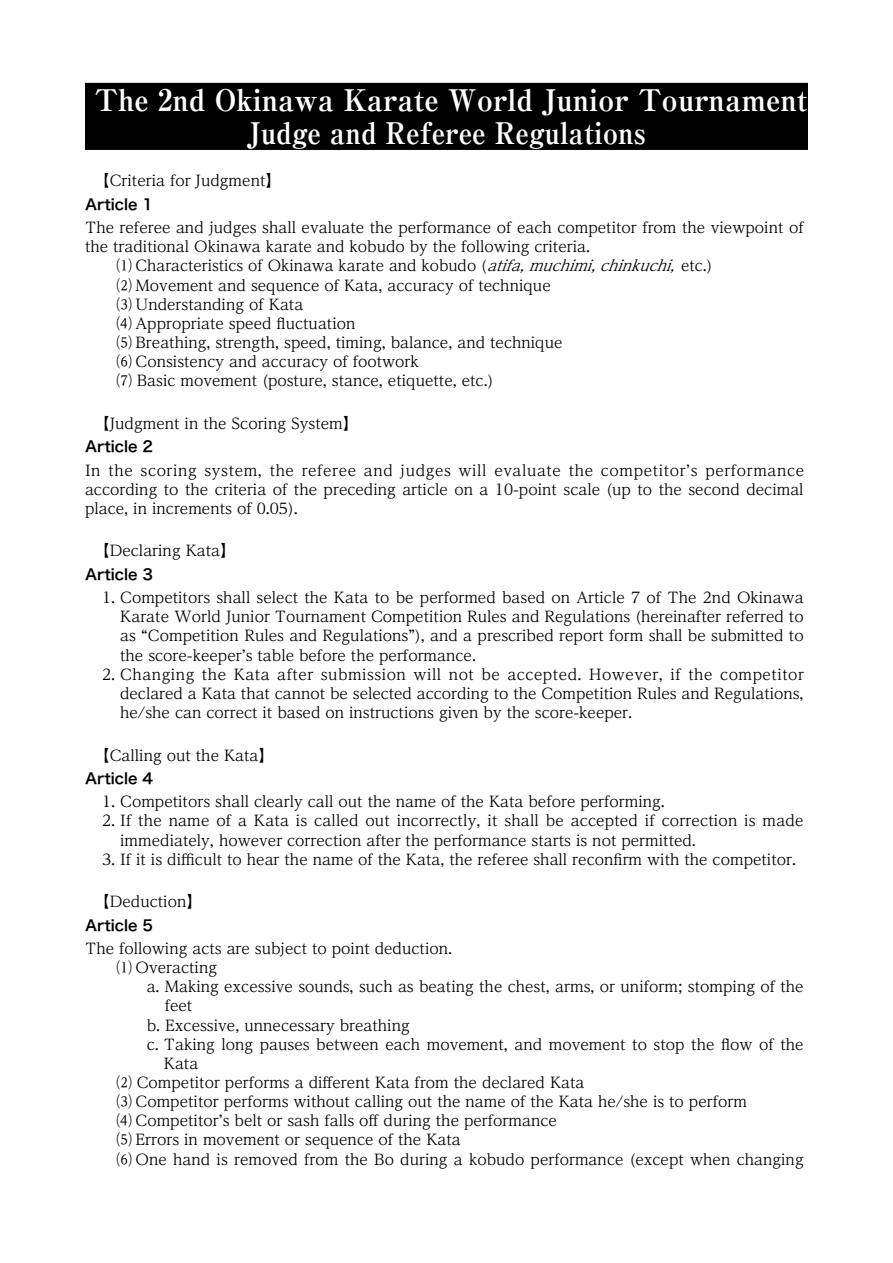
<style>
.page{position:relative;width:893px;height:1263px;background:#fff}
.page>*{position:absolute;margin:0;border:0;box-sizing:border-box;transform-origin:0 0}
.t1{font:700 expanded 29.7px "Ryumin Pro";color:#fff;scale:.96 1}
.t2{font:700 expanded 29.7px "Ryumin Pro";color:#fff;scale:.91 1}
.t3{font:14.85px/19.2px "UD Reimin Pr 6";color:#000;text-align:justify}
.t4{font:14.85px "Hira Kaku Std W6";color:#000}
.s1{font-style:italic}
</style>
<div class="page">
<div style="left:85px;top:83px;width:723px;height:34px;background:#000"></div>
<div style="left:85px;top:116px;width:723px;height:34px;background:#000"></div>
<h1 class="t1" style="left:95px;top:77px;width:744px">The 2nd Okinawa Karate World Junior Tournament</h1>
<h1 class="t2" style="left:247px;top:110px;width:440px">Judge and Referee Regulations</h1>
<p class="t3" style="left:95px;top:171px;width:188px">【Criteria for Judgment】</p>
<p class="t4" style="left:85px;top:193px;width:70px">Article 1</p>
<p class="t3" style="left:85px;top:217px;width:720px">The referee and judges shall evaluate the performance of each competitor from the viewpoint of</p>
<p class="t3" style="left:85px;top:237px;width:507px">the traditional Okinawa karate and kobudo by the following criteria.</p>
<p class="t3" style="left:117px;top:256px;width:597px">⑴ Characteristics of Okinawa karate and kobudo (<span class="s1">atifa,muchimi,chinkuchi,</span>etc.)</p>
<p class="t3" style="left:117px;top:275px;width:435px">⑵ Movement and sequence of Kata, accuracy of technique</p>
<p class="t3" style="left:117px;top:294px;width:188px">⑶ Understanding of Kata</p>
<p class="t3" style="left:117px;top:313px;width:240px">⑷ Appropriate speed fluctuation</p>
<p class="t3" style="left:117px;top:332px;width:447px">⑸ Breathing, strength, speed, timing, balance, and technique</p>
<p class="t3" style="left:117px;top:351px;width:303px">⑹ Consistency and accuracy of footwork</p>
<p class="t3" style="left:117px;top:371px;width:378px">⑺ Basic movement (posture, stance, etiquette, etc.)</p>
<p class="t3" style="left:95px;top:413px;width:265px">【Judgment in the Scoring System】</p>
<p class="t4" style="left:85px;top:435px;width:70px">Article 2</p>
<p class="t3" style="left:85px;top:460px;width:721px">In the scoring system, the referee and judges will evaluate the competitor’s performance according to the criteria of the preceding article on a 10-point scale (up to the second decimal place, in increments of 0.05).</p>
<p class="t3" style="left:95px;top:541px;width:142px">【Declaring Kata】</p>
<p class="t4" style="left:85px;top:563px;width:70px">Article 3</p>
<p class="t3" style="left:120px;top:587px;width:685px;text-indent:-18px">1. Competitors shall select the Kata to be performed based on Article 7 of The 2nd Okinawa Karate World Junior Tournament Competition Rules and Regulations (hereinafter referred to as “Competition Rules and Regulations”), and a prescribed report form shall be submitted to the score-keeper’s table before the performance.</p>
<p class="t3" style="left:120px;top:664px;width:685px;text-indent:-18px">2. Changing the Kata after submission will not be accepted. However, if the competitor declared a Kata that cannot be selected according to the Competition Rules and Regulations, he/she can correct it based on instructions given by the score-keeper.</p>
<p class="t3" style="left:95px;top:745px;width:181px">【Calling out the Kata】</p>
<p class="t4" style="left:85px;top:767px;width:70px">Article 4</p>
<p class="t3" style="left:102px;top:791px;width:564px">1. Competitors shall clearly call out the name of the Kata before performing.</p>
<p class="t3" style="left:120px;top:811px;width:685px;text-indent:-18px">2. If the name of a Kata is called out incorrectly, it shall be accepted if correction is made immediately, however correction after the performance starts is not permitted.</p>
<p class="t3" style="left:102px;top:849px;width:696px">3. If it is difficult to hear the name of the Kata, the referee shall reconfirm with the competitor.</p>
<p class="t3" style="left:95px;top:891px;width:108px">【Deduction】</p>
<p class="t4" style="left:85px;top:913px;width:70px">Article 5</p>
<p class="t3" style="left:117px;top:938px;width:337px;text-indent:-32px">The following acts are subject to point deduction.<br>⑴ Overacting</p>
<p class="t3" style="left:147px;top:976px;width:658px">a. Making excessive sounds, such as beating the chest, arms, or uniform; stomping of the</p>
<p class="t3" style="left:165px;top:996px;width:29px">feet</p>
<p class="t3" style="left:147px;top:1015px;width:265px">b. Excessive, unnecessary breathing</p>
<p class="t3" style="left:147px;top:1034px;width:658px">c. Taking long pauses between each movement, and movement to stop the flow of the</p>
<p class="t3" style="left:164px;top:1053px;width:36px">Kata</p>
<p class="t3" style="left:117px;top:1072px;width:469px">⑵ Competitor performs a different Kata from the declared Kata</p>
<p class="t3" style="left:117px;top:1091px;width:632px">⑶ Competitor performs without calling out the name of the Kata he/she is to perform</p>
<p class="t3" style="left:117px;top:1110px;width:441px">⑷ Competitor’s belt or sash falls off during the performance</p>
<p class="t3" style="left:117px;top:1130px;width:345px">⑸ Errors in movement or sequence of the Kata</p>
<p class="t3" style="left:117px;top:1149px;width:688px">⑹ One hand is removed from the Bo during a kobudo performance (except when changing</p>
</div>
